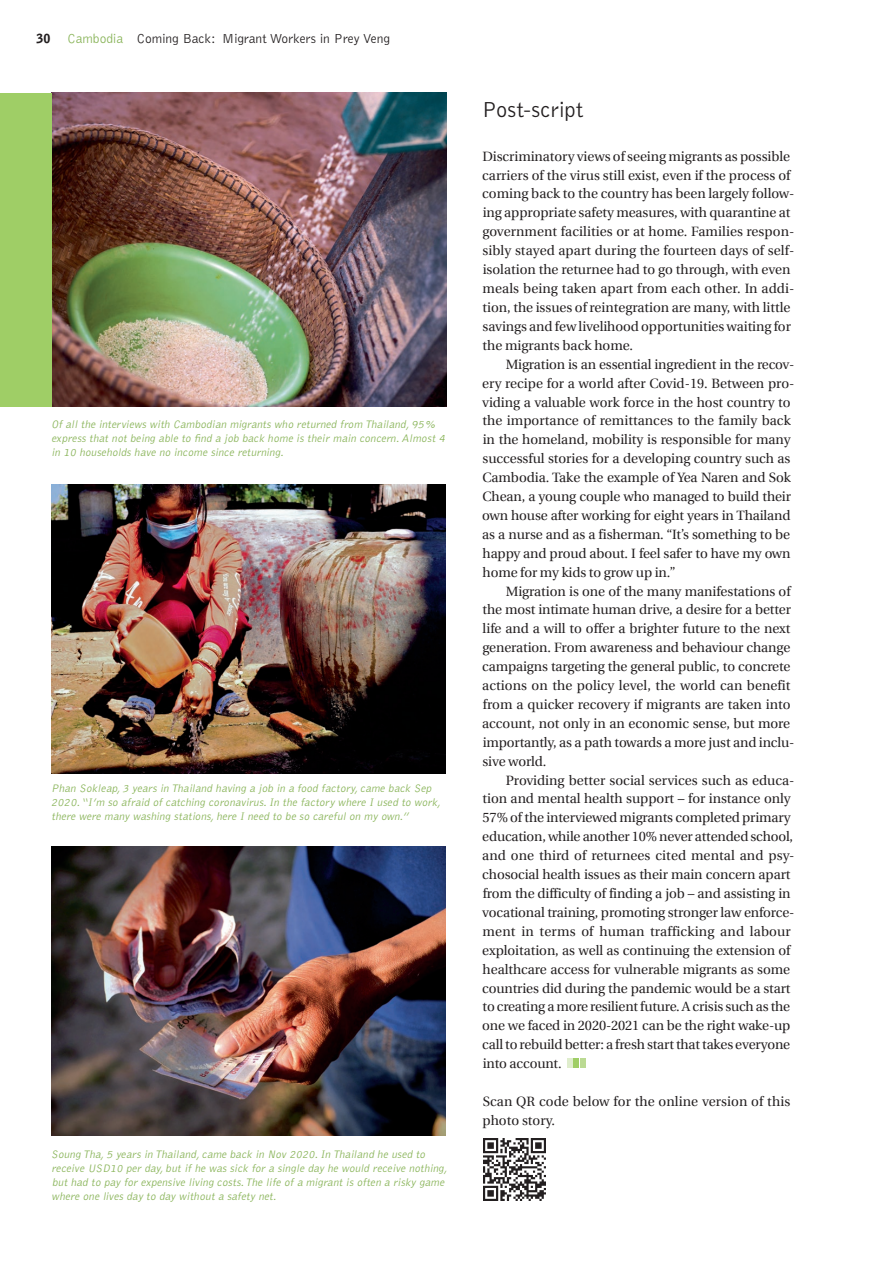
<style>
.page{position:relative;width:893px;height:1263px;background:#fff}
.page>*{position:absolute;margin:0;border:0;box-sizing:border-box;transform-origin:0 0}
.t1{font:300 22.5px "Bell Gothic";letter-spacing:-.005em;color:#231f20}
.t2{font:13.5px/18.9px "Utopia";letter-spacing:-.005em;color:#231f20}
.t3{font:300 13.5px "Bell Gothic";color:#231f20}
.t4{font:italic 300 11.25px/14.1px "Bell Gothic";color:#89b459}
.s1{font-weight:900;font-size:12.6px}
.s2{color:#89b459}
</style>
<div class="page">
<div style="left:580px;top:1059px;width:5px;height:9px;background:#bbda93"></div>
<div style="left:574px;top:1059px;width:5px;height:9px;background:#9fce66"></div>
<div style="left:567px;top:1059px;width:5px;height:9px;background:#dfedcd"></div>
<img style="left:51px;top:846px;width:395px;height:289px">
<img style="left:51px;top:485px;width:395px;height:289px">
<img style="left:51px;top:93px;width:395px;height:313px">
<img style="left:483px;top:1138px;width:63px;height:62px">
<div style="left:0;top:93px;width:51px;height:313px;background:#9fce66"></div>
<p class="t3" style="left:37px;top:32px;width:355px"><span class="s1">30</span> <span class="s2">Cambodia</span> Coming Back: Migrant Workers in Prey Veng</p>
<p class="t4" style="left:51px;top:418px;width:397px">Of all the interviews with Cambodian migrants who returned from Thailand,95% express that not being able to find a job back home is their main concern.Almost 4 in 10 households have no income since returning.</p>
<p class="t4" style="left:51px;top:781px;width:393px">Phan Sokleap,3 years in Thailand having a job in a food factory,came back Sep<br>2020.“I’m so afraid of catching coronavirus.In the factory where I used to work, there were many washing stations,here I need to be so careful on my own.”</p>
<p class="t4" style="left:51px;top:1148px;width:400px">Soung Tha,5 years in Thailand,came back in Nov 2020.In Thailand he used to receive USD10 per day,but if he was sick for a single day he would receive nothing, but had to pay for expensive living costs.The life of a migrant is often a risky game where one lives day to day without a safety net.</p>
<h1 class="t1" style="left:482px;top:97px;width:103px">Post-script</h1>
<p class="t2" style="left:482px;top:147px;width:314px">Discriminatory views of seeing migrants as possible carriers of the virus still exist, even if the process of coming back to the country has been largely follow&shy;ing appropriate safety measures, with quarantine at government facilities or at home. Families respon&shy;sibly stayed apart during the fourteen days of self&shy;isolation the returnee had to go through, with even meals being taken apart from each other. In addi&shy;tion, the issues of reintegration are many, with little savings and few livelihood opportunities waiting for the migrants back home.</p>
<p class="t2" style="left:482px;top:355px;width:314px;text-indent:24px">Migration is an essential ingredient in the recov&shy;ery recipe for a world after Covid-19. Between pro&shy;viding a valuable work force in the host country to the importance of remittances to the family back in the homeland, mobility is responsible for many successful stories for a developing country such as Cambodia. Take the example of Yea Naren and Sok Chean, a young couple who managed to build their own house after working for eight years in Thailand as a nurse and as a fisherman. “It’s something to be happy and proud about. I feel safer to have my own home for my kids to grow up in.”</p>
<p class="t2" style="left:482px;top:582px;width:314px;text-indent:24px">Migration is one of the many manifestations of the most intimate human drive, a desire for a better life and a will to offer a brighter future to the next generation. From awareness and behaviour change campaigns targeting the general public, to concrete actions on the policy level, the world can benefit from a quicker recovery if migrants are taken into account, not only in an economic sense, but more importantly, as a path towards a more just and inclu&shy;sive world.</p>
<p class="t2" style="left:482px;top:771px;width:314px;text-indent:24px">Providing better social services such as educa&shy;tion and mental health support – for instance only 57% of the interviewed migrants completed primary education, while another 10% never attended school, and one third of returnees cited mental and psy&shy;chosocial health issues as their main concern apart from the difficulty of finding a job – and assisting in vocational training, promoting stronger law enforce&shy;ment in terms of human trafficking and labour exploitation, as well as continuing the extension of healthcare access for vulnerable migrants as some countries did during the pandemic would be a start to creating a more resilient future. A crisis such as the one we faced in 2020-2021 can be the right wake-up call to rebuild better: a fresh start that takes everyone into account.</p>
<p class="t2" style="left:483px;top:1092px;width:309px">Scan QR code below for the online version of this photo story.</p>
</div>
